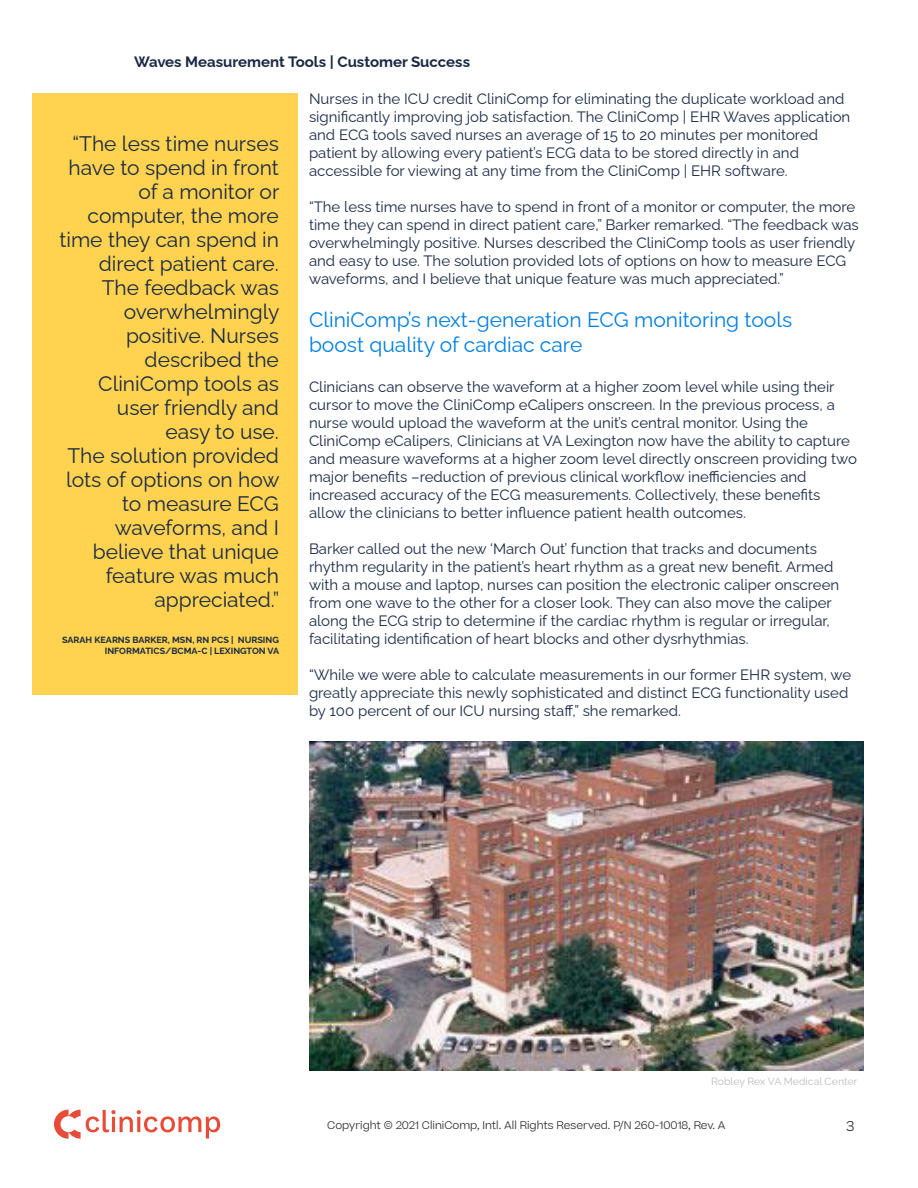
<style>
.page{position:relative;width:918px;height:1188px;background:#fff}
.page>*{position:absolute;margin:0;border:0;box-sizing:border-box;transform-origin:0 0}
.t1{font:21px/24px "Raleway";color:#192944;text-align:right}
.t2{font:21px/25.2px "Raleway";color:#007fe1}
.t3{font:15px/18px "Raleway";color:#192944}
.t4{font:700 15px "Raleway";color:#192944}
.t5{font:300 13.5px "Beatrice";color:#231f20}
.t6{font:300 10.5px "Beatrice";color:#231f20}
.t7{font:10.5px "Raleway";color:#bcbdc0}
.t8{font:700 9px/10.8px "Raleway";color:#192944;text-align:right}
</style>
<div class="page">
<svg style="left:54px;top:1110px;width:166px;height:29px"></svg>
<div style="left:33px;top:94px;width:265px;height:601px;background:#ffd24f"></div>
<img style="left:310px;top:741px;width:553px;height:329px">
<p class="t4" style="left:134px;top:49px;width:338px">Waves Measurement Tools | Customer Success</p>
<p class="t1" style="left:69px;top:129px;width:212px">“The less time nurses have to spend in front of a monitor or</p>
<p class="t1" style="left:59px;top:201px;width:221px">computer, the more time they can spend in direct patient care.</p>
<p class="t1" style="left:102px;top:273px;width:179px">The feedback was overwhelmingly</p>
<p class="t1" style="left:126px;top:321px;width:154px">positive. Nurses</p>
<p class="t1" style="left:145px;top:345px;width:136px">described the</p>
<p class="t1" style="left:98px;top:369px;width:182px">CliniComp tools as</p>
<p class="t1" style="left:117px;top:393px;width:163px">user friendly and</p>
<p class="t1" style="left:165px;top:417px;width:115px">easy to use.</p>
<p class="t1" style="left:66px;top:441px;width:215px">The solution provided lots of options on how to measure ECG</p>
<p class="t1" style="left:115px;top:513px;width:166px">waveforms, and I</p>
<p class="t1" style="left:93px;top:537px;width:188px">believe that unique</p>
<p class="t1" style="left:106px;top:561px;width:175px">feature was much</p>
<p class="t1" style="left:154px;top:585px;width:126px">appreciated.”</p>
<p class="t8" style="left:62px;top:634px;width:219px">SARAH KEARNS BARKER, MSN, RN PCS | NURSING<br>INFORMATICS/BCMA-C | LEXINGTON VA</p>
<p class="t3" style="left:309px;top:88px;width:543px">Nurses in the ICU credit CliniComp for eliminating the duplicate workload and significantly improving job satisfaction. The CliniComp | EHR Waves application and ECG tools saved nurses an average of 15 to 20 minutes per monitored patient by allowing every patient’s ECG data to be stored directly in and accessible for viewing at any time from the CliniComp | EHR software.</p>
<p class="t3" style="left:309px;top:196px;width:551px">“The less time nurses have to spend in front of a monitor or computer, the more time they can spend in direct patient care,” Barker remarked. “The feedback was overwhelmingly positive. Nurses described the CliniComp tools as user friendly and easy to use. The solution provided lots of options on how to measure ECG waveforms, and I believe that unique feature was much appreciated.”</p>
<p class="t2" style="left:309px;top:305px;width:485px">CliniComp’s next-generation ECG monitoring tools boost quality of cardiac care</p>
<p class="t3" style="left:309px;top:376px;width:527px;text-align:justify">Clinicians can observe the waveform at a higher zoom level while using their cursor to move the CliniComp eCalipers onscreen. In the previous process, a nurse would upload the waveform at the unit’s central monitor. Using the</p>
<p class="t3" style="left:309px;top:430px;width:550px">CliniComp eCalipers, Clinicians at VA Lexington now have the ability to capture and measure waveforms at a higher zoom level directly onscreen providing two major benefits –reduction of previous clinical workflow inefficiencies and</p>
<p class="t3" style="left:309px;top:484px;width:513px">increased accuracy of the ECG measurements. Collectively, these benefits</p>
<p class="t3" style="left:309px;top:502px;width:438px">allow the clinicians to better influence patient health outcomes.</p>
<p class="t3" style="left:309px;top:538px;width:532px">Barker called out the new ‘March Out’ function that tracks and documents rhythm regularity in the patient’s heart rhythm as a great new benefit. Armed with a mouse and laptop, nurses can position the electronic caliper onscreen from one wave to the other for a closer look. They can also move the caliper along the ECG strip to determine if the cardiac rhythm is regular or irregular, facilitating identification of heart blocks and other dysrhythmias.</p>
<p class="t3" style="left:309px;top:664px;width:544px">“While we were able to calculate measurements in our former EHR system, we greatly appreciate this newly sophisticated and distinct ECG functionality used by 100 percent of our ICU nursing staff,” she remarked.</p>
<p class="t7" style="left:711px;top:1073px;width:148px">Robley Rex VA Medical Center</p>
<p class="t6" style="left:327px;top:1118px;width:400px">Copyright © 2021 CliniComp, Intl. All Rights Reserved. P/N 260-10018, Rev. A</p>
<p class="t5" style="left:846px;top:1117px;width:10px">3</p>
</div>
